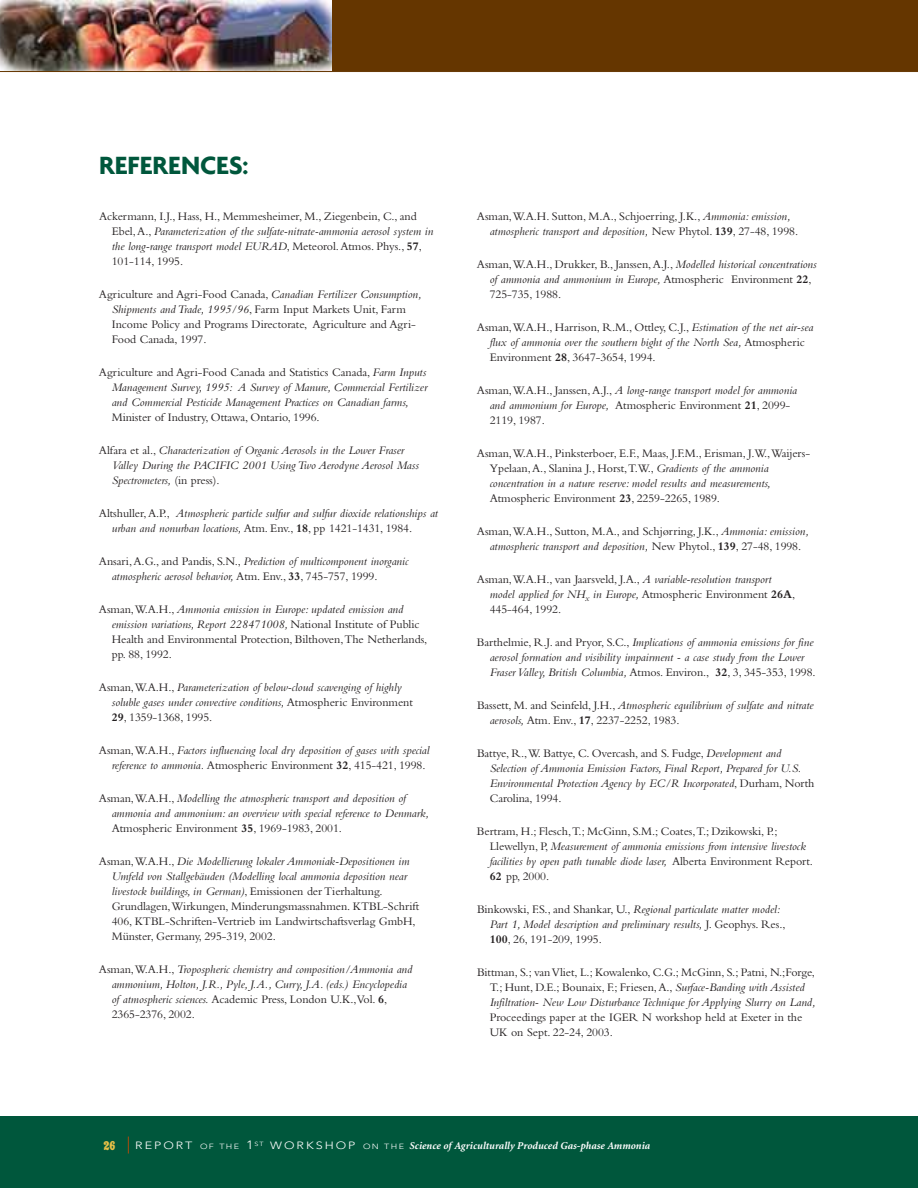
<style>
.page{position:relative;width:918px;height:1188px;background:#fff}
.page>*{position:absolute;margin:0;border:0;box-sizing:border-box;transform-origin:0 0}
.t1{font:700 27px "Agenda";color:#00573c}
.t2{font:12px/15px "Bembo";letter-spacing:-.005em;color:#231f20}
.t3{font:italic 12px/15px "Bembo";color:#231f20}
.t4{font:12px "AI Egyptian BC Text";color:#e4bf47}
.t5{font:italic 700 10.5px "Minion";color:#fff}
.s1{font-style:italic}
.s2{font-weight:700}
.s3{font-style:normal}
.s4{font-weight:700;font-style:normal}
.s5{font-family:"Avenir";font-weight:300;font-style:normal}
.s6{font-family:"Avenir";font-weight:300;font-style:normal;font-size:7.5px}
.s7{font-family:"Avenir";font-weight:300;font-style:normal;font-size:12px}
</style>
<div class="page">
<div style="left:0;top:1116px;width:918px;height:72px;background:#00573c"></div>
<svg style="left:128px;top:1137px;width:1px;height:17px"></svg>
<div style="left:330px;top:0;width:588px;height:71px;background:#653600"></div>
<img style="left:0;top:0;width:332px;height:71px">
<hr style="left:0;top:71px;width:918px;height:1px;background:#653600">
<h1 class="t1" style="left:99px;top:155px;width:151px">REFERENCES:</h1>
<p class="t2" style="left:112px;top:210px;width:323px;text-indent:-13px">Ackermann, I.J., Hass, H., Memmesheimer, M., Ziegenbein, C., and Ebel,A., <span class="s1">Parameterization of the sulfate-nitrate-ammonia aerosol system in the long-range transport model EURAD</span>, Meteorol.Atmos. Phys., <span class="s2">57</span>, 101-114, 1995.</p>
<p class="t2" style="left:112px;top:288px;width:311px;text-indent:-13px">Agriculture and Agri-Food Canada, <span class="s1">Canadian Fertilizer Consumption, Shipments and Trade, 1995/96</span>, Farm Input Markets Unit, Farm Income Policy and Programs Directorate, Agriculture and Agri-Food Canada, 1997.</p>
<p class="t3" style="left:112px;top:366px;width:317px;text-align:justify;text-indent:-13px"><span class="s3">Agriculture and Agri-Food Canada and Statistics Canada,</span> Farm Inputs Management Survey, 1995: A Survey of Manure, Commercial Fertilizer and Commercial Pesticide Management Practices on Canadian farms,</p>
<p class="t2" style="left:112px;top:411px;width:209px">Minister of Industry, Ottawa, Ontario, 1996.</p>
<p class="t3" style="left:112px;top:444px;width:309px;text-indent:-13px"><span class="s3">Alfara et al.,</span> Characterization of Organic Aerosols in the Lower Fraser<br>Valley During the PACIFIC 2001 Using Two Aerodyne Aerosol Mass<br>Spectrometers, <span class="s3">(in press).</span></p>
<p class="t3" style="left:112px;top:507px;width:328px;text-indent:-13px"><span class="s3">Altshuller,A.P.,</span> Atmospheric particle sulfur and sulfur dioxide relationships at urban and nonurban locations, <span class="s3">Atm. Env.,</span> <span class="s4">18</span><span class="s3">, pp 1421-1431, 1984.</span></p>
<p class="t3" style="left:112px;top:555px;width:298px;text-indent:-13px"><span class="s3">Ansari,A.G., and Pandis, S.N.,</span> Prediction of multicomponent inorganic atmospheric aerosol behavior, <span class="s3">Atm. Env.,</span> <span class="s4">33</span><span class="s3">, 745-757, 1999.</span></p>
<p class="t2" style="left:112px;top:603px;width:317px;text-indent:-13px">Asman,W.A.H., <span class="s1">Ammonia emission in Europe: updated emission and emission variations, Report 228471008,</span> National Institute of Public Health and Environmental Protection, Bilthoven,The Netherlands, pp. 88, 1992.</p>
<p class="t3" style="left:112px;top:681px;width:303px;text-indent:-13px"><span class="s3">Asman,W.A.H.,</span> Parameterization of below-cloud scavenging of highly soluble gases under convective conditions, <span class="s3">Atmospheric Environment<br></span><span class="s4">29</span><span class="s3">, 1359-1368, 1995.</span></p>
<p class="t3" style="left:112px;top:744px;width:319px;text-indent:-13px"><span class="s3">Asman,W.A.H.,</span> Factors influencing local dry deposition of gases with special reference to ammonia. <span class="s3">Atmospheric Environment</span> <span class="s4">32</span><span class="s3">, 415-421, 1998.</span></p>
<p class="t3" style="left:112px;top:792px;width:319px;text-indent:-13px"><span class="s3">Asman,W.A.H.,</span> Modelling the atmospheric transport and deposition of ammonia and ammonium: an overview with special reference to Denmark,<br><span class="s3">Atmospheric Environment</span> <span class="s4">35</span><span class="s3">, 1969-1983, 2001.</span></p>
<p class="t2" style="left:112px;top:855px;width:309px;text-indent:-13px">Asman,W.A.H., <span class="s1">Die Modellierung lokaler Ammoniak-Depositionen im Umfeld von Stallgebäuden (Modelling local ammonia deposition near livestock buildings, in German)</span>, Emissionen der Tierhaltung.<br>Grundlagen,Wirkungen, Minderungsmassnahmen. KTBL-Schrift 406, KTBL-Schriften-Vertrieb im Landwirtschaftsverlag GmbH, Münster, Germany, 295-319, 2002.</p>
<p class="t3" style="left:112px;top:963px;width:302px;text-indent:-13px"><span class="s3">Asman,W.A.H.,</span> Tropospheric chemistry and composition/Ammonia and ammonium, Holton, J.R., Pyle, J.A., Curry, J.A. (eds.) Encyclopedia of atmospheric sciences. <span class="s3">Academic Press, London U.K.,Vol.</span> <span class="s4">6</span><span class="s3">, 2365-2376, 2002.</span></p>
<p class="t2" style="left:490px;top:210px;width:310px;text-indent:-13px">Asman,W.A.H. Sutton, M.A., Schjoerring, J.K., <span class="s1">Ammonia: emission, atmospheric transport and deposition,</span> New Phytol. <span class="s2">139</span>, 27-48, 1998.</p>
<p class="t2" style="left:490px;top:258px;width:329px;text-indent:-13px">Asman,W.A.H., Drukker, B., Janssen,A.J., <span class="s1">Modelled historical concentrations of ammonia and ammonium in Europe,</span> Atmospheric Environment <span class="s2">22</span>,<br>725-735, 1988.</p>
<p class="t2" style="left:490px;top:321px;width:325px;text-indent:-13px">Asman,W.A.H., Harrison, R.M., Ottley, C.J., <span class="s1">Estimation of the net air-sea flux of ammonia over the southern bight of the North Sea,</span> Atmospheric<br>Environment <span class="s2">28</span>, 3647-3654, 1994.</p>
<p class="t2" style="left:490px;top:384px;width:309px;text-indent:-13px">Asman,W.A.H., Janssen,A.J., <span class="s1">A long-range transport model for ammonia and ammonium for Europe,</span> Atmospheric Environment <span class="s2">21</span>, 2099-<br>2119, 1987.</p>
<p class="t2" style="left:490px;top:447px;width:322px;text-indent:-13px">Asman,W.A.H., Pinksterboer, E.F., Maas, J.F.M., Erisman, J.W.,Waijers-Ypelaan,A., Slanina J., Horst,T.W., <span class="s1">Gradients of the ammonia concentration in a nature reserve: model results and measurements, </span>Atmospheric Environment <span class="s2">23</span>, 2259-2265, 1989.</p>
<p class="t2" style="left:477px;top:525px;width:333px;text-align:center">Asman,W.A.H., Sutton, M.A., and Schjørring, J.K., <span class="s1">Ammonia: emission, atmospheric transport and deposition,</span> New Phytol., <span class="s2">139</span>, 27-48, 1998.</p>
<p class="t2" style="left:490px;top:573px;width:307px;text-indent:-13px">Asman,W.A.H., van Jaarsveld, J.A., <span class="s1">A variable-resolution transport model applied for NH</span><sub>x</sub> <span class="s1">in Europe,</span> Atmospheric Environment <span class="s2">26A</span>,<br>445-464, 1992.</p>
<p class="t3" style="left:490px;top:636px;width:327px;text-indent:-13px"><span class="s3">Barthelmie, R.J. and Pryor, S.C.,</span> Implications of ammonia emissions for fine aerosol formation and visibility impairment - a case study from the Lower<br>Fraser Valley, British Columbia, <span class="s3">Atmos. Environ.,</span> <span class="s4">32</span><span class="s3">, 3, 345-353, 1998.</span></p>
<p class="t2" style="left:490px;top:699px;width:325px;text-indent:-13px">Bassett, M. and Seinfeld, J.H., <span class="s1">Atmospheric equilibrium of sulfate and nitrate aerosols,</span> Atm. Env., <span class="s2">17</span>, 2237-2252, 1983.</p>
<p class="t3" style="left:490px;top:747px;width:326px;text-indent:-13px"><span class="s3">Battye, R.,W. Battye, C. Overcash, and S. Fudge,</span> Development and Selection of Ammonia Emission Factors, Final Report, Prepared for U.S.<br>Environmental Protection Agency by EC/R Incorporated<span class="s3">, Durham, North Carolina, 1994.</span></p>
<p class="t2" style="left:490px;top:825px;width:325px;text-indent:-13px">Bertram, H.; Flesch,T.; McGinn, S.M.; Coates,T.; Dzikowski, P.; Llewellyn, P, <span class="s1">Measurement of ammonia emissions from intensive livestock facilities by open path tunable diode laser,</span> Alberta Environment Report.<br><span class="s2">62</span> pp, 2000.</p>
<p class="t3" style="left:490px;top:903px;width:297px;text-indent:-13px"><span class="s3">Binkowski, F.S., and Shankar, U.,</span> Regional particulate matter model:<br>Part 1, Model description and preliminary results, <span class="s3">J. Geophys. Res.,<br></span><span class="s4">100</span><span class="s3">, 26, 191-209, 1995.</span></p>
<p class="t2" style="left:490px;top:966px;width:328px;text-indent:-13px">Bittman, S.; van Vliet, L.; Kowalenko, C.G.; McGinn, S.; Patni, N.;Forge,<br>T.; Hunt, D.E.; Bounaix, F.; Friesen,A., <span class="s1">Surface-Banding with Assisted<br>Infiltration- New Low Disturbance Technique for Applying Slurry on Land,</span></p>
<p class="t2" style="left:490px;top:1011px;width:314px">Proceedings paper at the IGER N workshop held at Exeter in the<br>UK on Sept. 22-24, 2003.</p>
<p class="t4" style="left:104px;top:1141px;width:13px">26</p>
<p class="t5" style="left:135px;top:1141px;width:516px"><span class="s5">R E P O R T</span> <span class="s6">O F T H E</span> <span class="s7">1</span><sup>S</sup> <sup>T</sup> <span class="s5">W O R K S H O P</span> <span class="s6">O N T H E</span> Science of Agriculturally Produced Gas-phase Ammonia</p>
</div>
